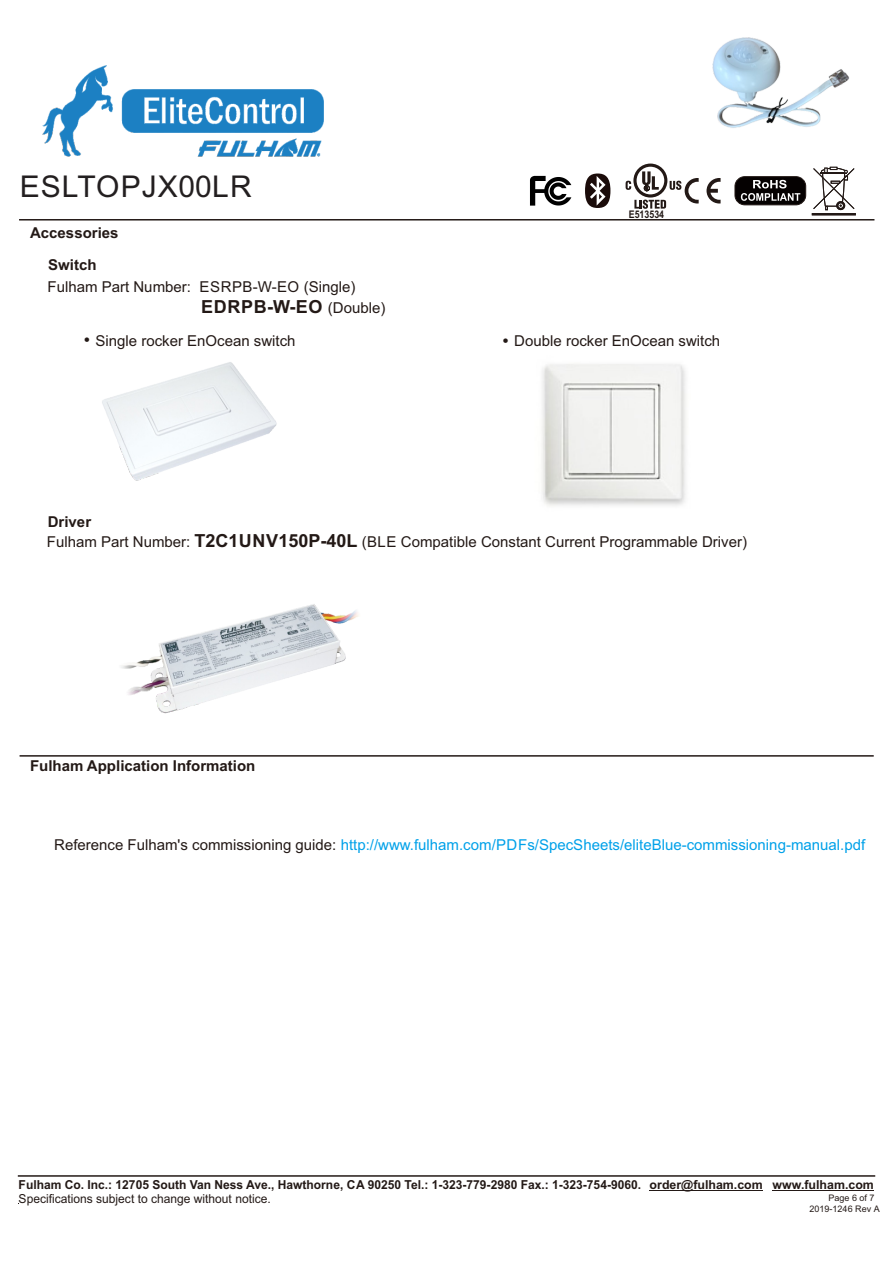
<style>
.page{position:relative;width:893px;height:1262px;background:#fff}
.page>*{position:absolute;margin:0;border:0;box-sizing:border-box;transform-origin:0 0}
.t1{font:30px "Arial";letter-spacing:.035em;color:#231f20}
.t2{font:700 18px "Arial";letter-spacing:.035em;color:#231916}
.t3{font:15px "Arial";color:#231916}
.t4{font:15px "Arial";color:#00a1e9}
.t5{font:700 15px/31.3px "Arial";color:#231916;text-align:center}
.t6{font:700 12.3px "Arial";color:#231916}
.t7{font:12.3px "Arial";color:#231916}
.t8{font:700 10.5px "Arial";color:#231916;scale:.84 1}
.t9{font:9px "Arial";color:#231916}
.s1{font-size:18px}
.s2{font-weight:400;font-size:15px}
.s3{font-weight:700;font-size:18px}
.s4{color:#231916}
</style>
<div class="page">
<img style="left:712px;top:37px;width:138px;height:91px">
<hr style="left:19px;top:219px;width:855px;height:1px;background:#231916">
<hr style="left:18px;top:1175px;width:857px;height:1px;background:#231916">
<hr style="left:649px;top:1189px;width:113px;height:1px;background:#231916">
<hr style="left:772px;top:1189px;width:101px;height:1px;background:#231916">
<img style="left:102px;top:362px;width:175px;height:119px">
<img style="left:542px;top:364px;width:144px;height:142px">
<hr style="left:20px;top:755px;width:853px;height:1px;background:#231916">
<img style="left:121px;top:604px;width:238px;height:110px">
<img style="left:42px;top:65px;width:282px;height:92px">
<div style="left:734px;top:176px;width:71px;height:29px;background:#050101;border:1px solid #231916;border-radius:10px"></div>
<svg style="left:740px;top:180px;width:60px;height:21px"></svg>
<svg style="left:813px;top:167px;width:41px;height:43px"></svg>
<hr style="left:811px;top:213px;width:44px;height:2px;background:#231916">
<svg style="left:706px;top:178px;width:14px;height:25px"></svg>
<svg style="left:633px;top:163px;width:34px;height:34px"></svg>
<div style="left:636px;top:167px;width:28px;height:27px;background:#fff;border-radius:50%"></div>
<svg style="left:625px;top:171px;width:73px;height:38px"></svg>
<svg style="left:585px;top:173px;width:25px;height:35px"></svg>
<svg style="left:530px;top:176px;width:41px;height:30px"></svg>
<h1 class="t1" style="left:20px;top:175px;width:233px">ESLTOPJX00LR</h1>
<p class="t5" style="left:30px;top:219px;width:90px">Accessories<br>Switch</p>
<p class="t3" style="left:48px;top:281px;width:309px">Fulham Part Number: ESRPB-W-EO (Single)</p>
<p class="t3" style="left:84px;top:335px;width:213px"><span class="s1">•</span> Single rocker EnOcean switch</p>
<p class="t2" style="left:201px;top:300px;width:186px">EDRPB-W-EO <span class="s2">(Double)</span></p>
<p class="t5" style="left:48px;top:507px;width:45px">Driver</p>
<p class="t8" style="left:629px;top:210px;width:43px">E513534</p>
<p class="t3" style="left:502px;top:335px;width:219px"><span class="s1">•</span> Double rocker EnOcean switch</p>
<p class="t3" style="left:47px;top:536px;width:701px">Fulham Part Number: <span class="s3">T2C1UNV150P-40L</span> (BLE Compatible Constant Current Programmable Driver)</p>
<p class="t5" style="left:30px;top:751px;width:227px">Fulham Application Information</p>
<p class="t4" style="left:54px;top:839px;width:812px"><span class="s4">Reference Fulham's commissioning guide:</span> http://www.fulham.com/PDFs/SpecSheets/eliteBlue-commissioning-manual.pdf</p>
<p class="t6" style="left:19px;top:1179px;width:624px">Fulham Co. Inc.: 12705 South Van Ness Ave., Hawthorne, CA 90250 Tel.: 1-323-779-2980 Fax.: 1-323-754-9060.</p>
<p class="t7" style="left:19px;top:1193px;width:253px">Specifications subject to change without notice.</p>
<p class="t6" style="left:649px;top:1179px;width:226px">order@fulham.com www.fulham.com</p>
<p class="t9" style="left:828px;top:1194px;width:48px">Page 6 of 7</p>
<p class="t9" style="left:809px;top:1205px;width:72px">2019-1246 Rev A</p>
</div>
